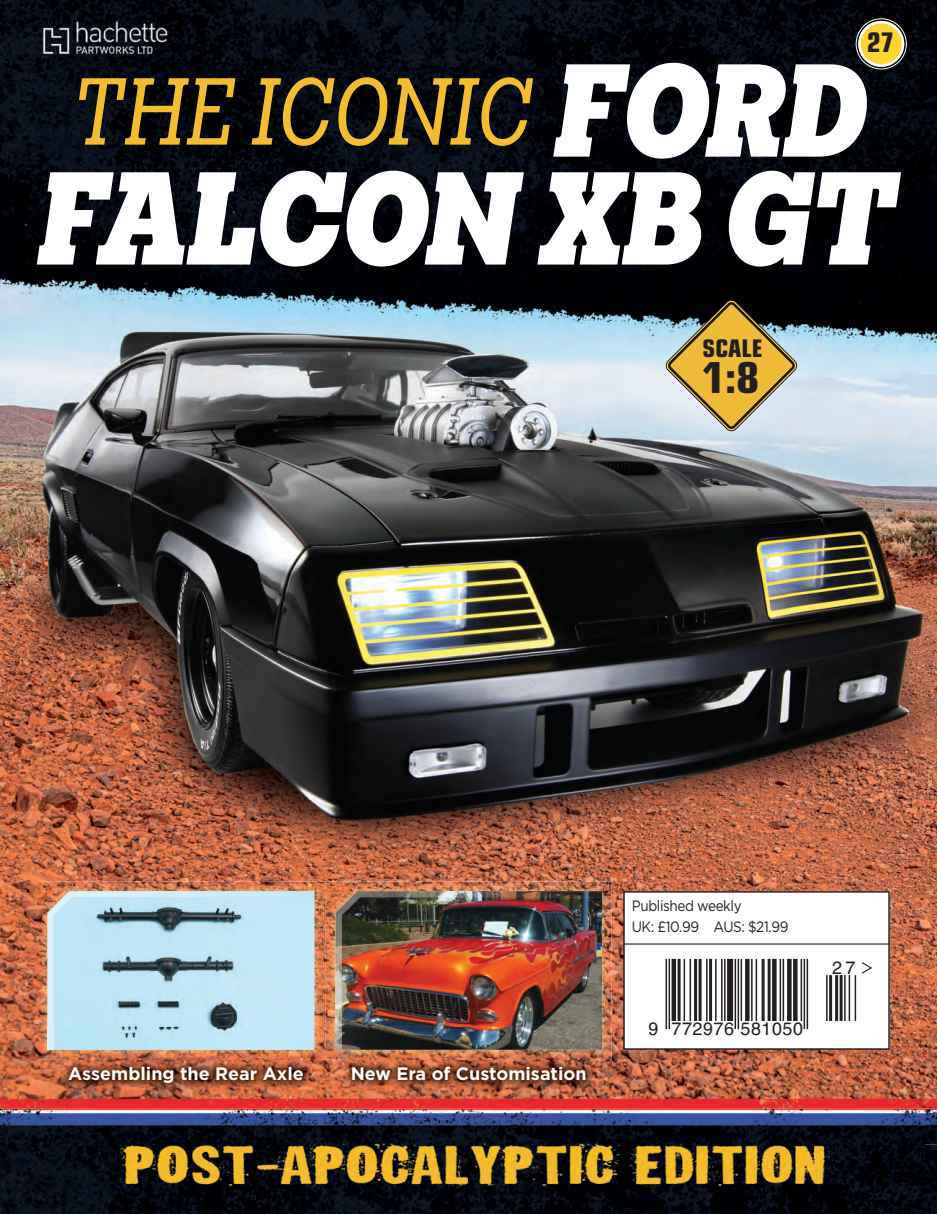
<style>
.page{position:relative;width:937px;height:1214px;background:#fff}
.page>*{position:absolute;margin:0;border:0;box-sizing:border-box;transform-origin:0 0}
.t1{font:italic 800 123px "Elizeth Condensed";color:#fff;scale:1.04 1}
.t2{font:italic 88.5px "Elizeth Condensed";letter-spacing:.02em;color:#f3be29;scale:1.04 1}
.t3{font:700 condensed 42.75px "Eurostile LT Std";color:#231f20;scale:1.05 1}
.t4{font:700 condensed 27px "Eurostile LT Std";color:#231f20;scale:1.05 1}
.t5{font:700 condensed 24.3px "Eurostile LT Std";color:#231f20;scale:1.05 1}
.t6{font:700 18px "Gotham";color:#fff}
.t7{font:18px "Helvetica";letter-spacing:.025em;color:#231f20}
.t8{font:15px/21px "Gotham";letter-spacing:-.03em;color:#231f20;scale:.9 1}
.s1{font-weight:800;font-size:123px;color:#fff}
</style>
<div class="page">
<img style="left:0;top:0;width:937px;height:1026px">
<img style="left:38px;top:881px;width:286px;height:145px">
<img style="left:48px;top:891px;width:266px;height:135px">
<img style="left:326px;top:881px;width:286px;height:145px">
<svg style="left:666px;top:300px;width:131px;height:131px;background:#b19f66"></svg>
<img style="left:0;top:1026px;width:937px;height:118px">
<img style="left:48px;top:1026px;width:6px;height:23px">
<img style="left:0;top:1144px;width:924px;height:70px">
<img style="left:924px;top:1108px;width:13px;height:106px">
<img style="left:7px;top:1113px;width:917px;height:31px">
<img style="left:335px;top:891px;width:267px;height:158px">
<img style="left:335px;top:1026px;width:6px;height:23px">
<img style="left:60px;top:1058px;width:252px;height:34px">
<img style="left:343px;top:1058px;width:251px;height:31px">
<img style="left:41px;top:18px;width:129px;height:39px">
<div style="left:858px;top:21px;width:46px;height:46px;background:#ffd42c;border-radius:50%"></div>
<div style="left:855px;top:18px;width:51px;height:51px;border:1px solid #fff;border-radius:50%"></div>
<div style="left:858px;top:21px;width:46px;height:46px;border:3px solid #fff;border-radius:50%"></div>
<div style="left:624px;top:892px;width:265px;height:157px;background:#fff"></div>
<hr style="left:665px;top:959px;width:2px;height:70px;background:#231f20">
<hr style="left:668px;top:959px;width:2px;height:70px;background:#231f20">
<div style="left:671px;top:959px;width:5px;height:62px;background:#231f20"></div>
<hr style="left:677px;top:959px;width:3px;height:62px;background:#231f20">
<hr style="left:683px;top:959px;width:2px;height:62px;background:#231f20">
<hr style="left:689px;top:959px;width:2px;height:62px;background:#231f20">
<hr style="left:694px;top:959px;width:3px;height:62px;background:#231f20">
<hr style="left:698px;top:959px;width:3px;height:62px;background:#231f20">
<hr style="left:706px;top:959px;width:1px;height:62px;background:#231f20">
<hr style="left:709px;top:959px;width:3px;height:62px;background:#231f20">
<hr style="left:715px;top:959px;width:1px;height:62px;background:#231f20">
<hr style="left:721px;top:959px;width:1px;height:62px;background:#231f20">
<hr style="left:724px;top:959px;width:1px;height:62px;background:#231f20">
<div style="left:727px;top:959px;width:6px;height:62px;background:#231f20"></div>
<hr style="left:734px;top:959px;width:2px;height:70px;background:#231f20">
<hr style="left:737px;top:959px;width:2px;height:70px;background:#231f20">
<hr style="left:740px;top:959px;width:2px;height:62px;background:#231f20">
<svg style="left:745px;top:959px;width:4px;height:62px"></svg>
<hr style="left:751px;top:959px;width:1px;height:62px;background:#231f20">
<hr style="left:755px;top:959px;width:2px;height:62px;background:#231f20">
<hr style="left:761px;top:959px;width:3px;height:62px;background:#231f20">
<hr style="left:767px;top:959px;width:3px;height:62px;background:#231f20">
<svg style="left:772px;top:959px;width:4px;height:62px"></svg>
<hr style="left:779px;top:959px;width:2px;height:62px;background:#231f20">
<hr style="left:782px;top:959px;width:2px;height:62px;background:#231f20">
<svg style="left:787px;top:959px;width:4px;height:62px"></svg>
<svg style="left:793px;top:959px;width:4px;height:62px"></svg>
<hr style="left:800px;top:959px;width:2px;height:62px;background:#231f20">
<hr style="left:803px;top:959px;width:2px;height:70px;background:#231f20">
<hr style="left:806px;top:959px;width:2px;height:70px;background:#231f20">
<hr style="left:826px;top:975px;width:1px;height:46px;background:#231f20">
<hr style="left:829px;top:975px;width:3px;height:46px;background:#231f20">
<hr style="left:835px;top:975px;width:3px;height:46px;background:#231f20">
<hr style="left:839px;top:975px;width:3px;height:46px;background:#231f20">
<hr style="left:844px;top:975px;width:1px;height:46px;background:#231f20">
<hr style="left:848px;top:975px;width:2px;height:46px;background:#231f20">
<hr style="left:854px;top:975px;width:2px;height:46px;background:#231f20">
<svg style="left:862px;top:962px;width:10px;height:12px"></svg>
<div style="left:623px;top:891px;width:267px;height:158px;border:2px solid #231f20"></div>
<hr style="left:623px;top:943px;width:267px;height:1px;background:#231f20">
<h3 class="t4" style="left:867px;top:26px;width:28px">27</h3>
<h2 class="t2" style="left:72px;top:49px;width:763px">THE ICONIC <span class="s1">FORD</span></h2>
<h1 class="t1" style="left:38px;top:129px;width:823px">FALCON XB GT</h1>
<h3 class="t5" style="left:702px;top:334px;width:59px">SCALE</h3>
<h3 class="t3" style="left:702px;top:352px;width:55px">1:8</h3>
<p class="t6" style="left:68px;top:1062px;width:237px">Assembling the Rear Axle</p>
<p class="t6" style="left:351px;top:1061px;width:237px">New Era of Customisation</p>
<p class="t8" style="left:632px;top:894px;width:176px">Published weekly<br>UK: £10.99 AUS: $21.99</p>
<p class="t7" style="left:648px;top:1014px;width:156px">9 772976 581050</p>
<p class="t7" style="left:832px;top:953px;width:25px">27</p>
</div>
